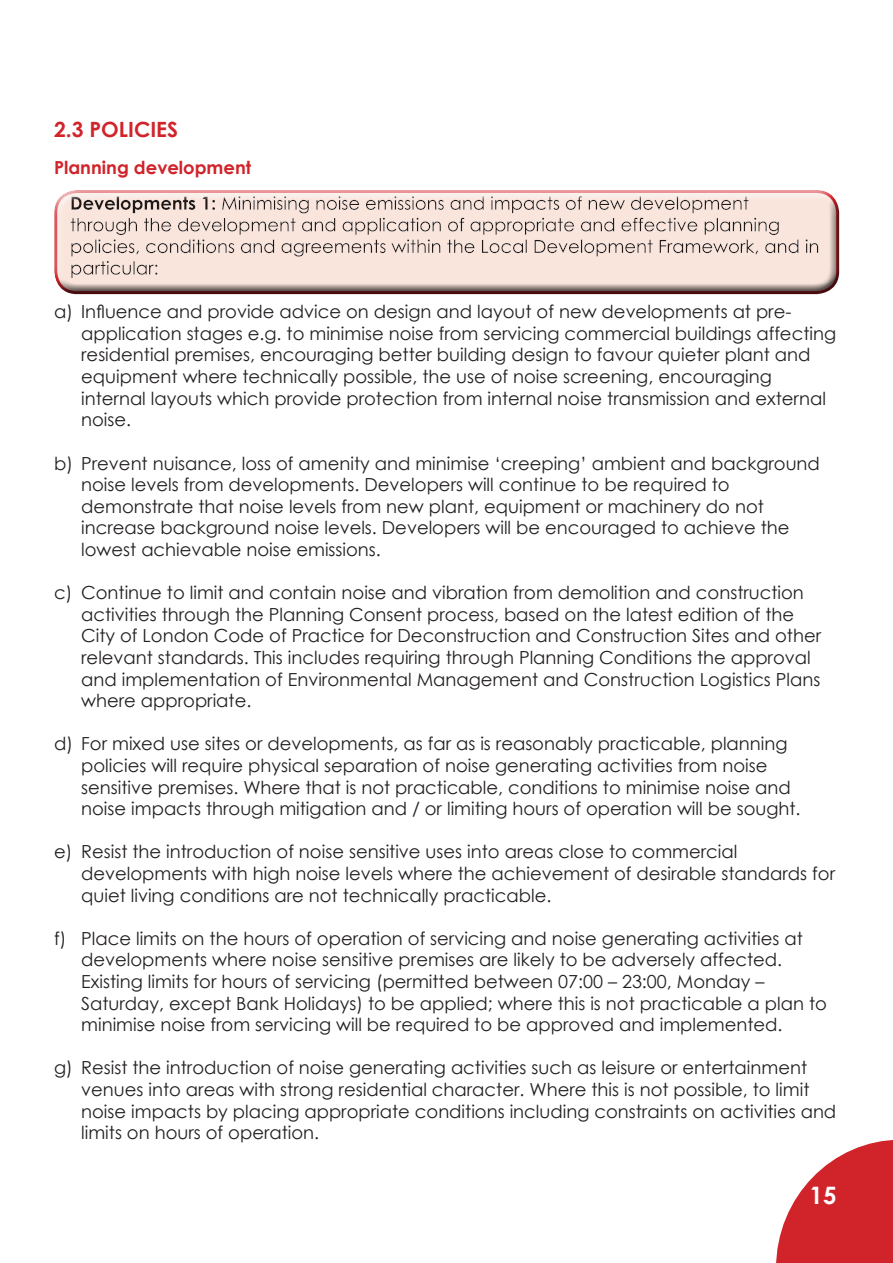
<style>
.page{position:relative;width:893px;height:1263px;background:#fff}
.page>*{position:absolute;margin:0;border:0;box-sizing:border-box;transform-origin:0 0}
.t1{font:700 24px "Century Gothic";color:#fff}
.Heading_Level_2{font:700 21px "Century Gothic";color:#d1232a}
.t2{font:18px/21.6px "Century Gothic";color:#231f20}
.Sub_Heading{font:700 18px "Century Gothic";color:#d1232a}
</style>
<div class="page">
<svg style="left:776px;top:1140px;width:117px;height:123px"></svg>
<div style="left:807px;top:1185px;width:32px;height:32px;background:#d1232a"></div>
<div style="left:53px;top:189px;width:787px;height:92px;background:#fff;opacity:.75"></div>
<div style="left:53px;top:195px;width:787px;height:101px;background:#231f20;opacity:.75"></div>
<p class="Heading_Level_2" style="left:54px;top:113px;width:125px">2.3 POLICIES</p>
<p class="Sub_Heading" style="left:54px;top:154px;width:199px">Planning development</p>
<p class="t2" style="left:81px;top:301px;width:756px;text-indent:-27px">a) Influence and provide advice on design and layout of new developments at pre&shy;application stages e.g. to minimise noise from servicing commercial buildings affecting residential premises, encouraging better building design to favour quieter plant and equipment where technically possible, the use of noise screening, encouraging internal layouts which provide protection from internal noise transmission and external noise.</p>
<p class="t2" style="left:81px;top:452px;width:740px;text-indent:-27px">b) Prevent nuisance, loss of amenity and minimise ‘creeping’ ambient and background noise levels from developments. Developers will continue to be required to demonstrate that noise levels from new plant, equipment or machinery do not increase background noise levels. Developers will be encouraged to achieve the lowest achievable noise emissions.</p>
<p class="t2" style="left:81px;top:581px;width:741px;text-indent:-27px">c) Continue to limit and contain noise and vibration from demolition and construction activities through the Planning Consent process, based on the latest edition of the City of London Code of Practice for Deconstruction and Construction Sites and other relevant standards. This includes requiring through Planning Conditions the approval and implementation of Environmental Management and Construction Logistics Plans where appropriate.</p>
<p class="t2" style="left:81px;top:733px;width:721px;text-indent:-27px">d) For mixed use sites or developments, as far as is reasonably practicable, planning policies will require physical separation of noise generating activities from noise sensitive premises. Where that is not practicable, conditions to minimise noise and noise impacts through mitigation and / or limiting hours of operation will be sought.</p>
<p class="t2" style="left:81px;top:841px;width:755px;text-indent:-27px">e) Resist the introduction of noise sensitive uses into areas close to commercial developments with high noise levels where the achievement of desirable standards for quiet living conditions are not technically practicable.</p>
<p class="t2" style="left:81px;top:927px;width:747px;text-indent:-27px">f) Place limits on the hours of operation of servicing and noise generating activities at developments where noise sensitive premises are likely to be adversely affected.<br>Existing limits for hours of servicing (permitted between 07:00 – 23:00, Monday – Saturday, except Bank Holidays) to be applied; where this is not practicable a plan to minimise noise from servicing will be required to be approved and implemented.</p>
<p class="t2" style="left:81px;top:1057px;width:757px;text-indent:-27px">g) Resist the introduction of noise generating activities such as leisure or entertainment venues into areas with strong residential character. Where this is not possible, to limit noise impacts by placing appropriate conditions including constraints on activities and limits on hours of operation.</p>
<h1 class="t1" style="left:810px;top:1177px;width:28px">15</h1>
</div>
